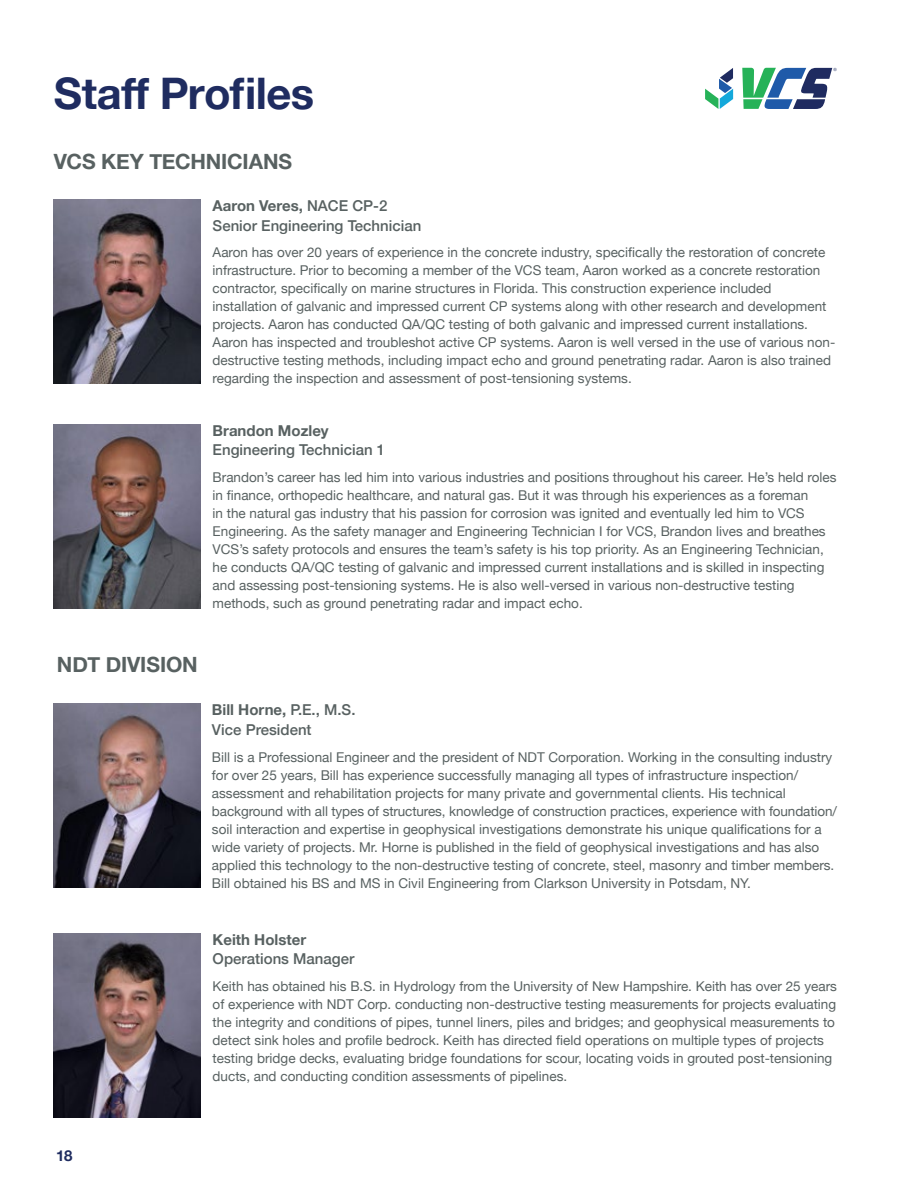
<style>
.page{position:relative;width:918px;height:1188px;background:#fff}
.page>*{position:absolute;margin:0;border:0;box-sizing:border-box;transform-origin:0 0}
.t1{font:700 43.5px "Helvetica Neue";letter-spacing:-.015em;color:#1f2c60}
.t2{font:700 21px "Helvetica Neue";letter-spacing:-.005em;color:#586161}
.Bullets{font:500 15px/19.5px "Helvetica Neue";color:#586161}
.t3{font:700 15px "Helvetica Neue";color:#1f2c60}
.STAFF_BIOS{font:13.5px/18px "Helvetica Neue";color:#586161}
.Bullets-2{font:13.5px/18px "Helvetica Neue";color:#586161}
.s1{font-weight:700}
</style>
<div class="page">
<img style="left:53px;top:704px;width:147px;height:184px">
<img style="left:53px;top:199px;width:147px;height:184px">
<img style="left:53px;top:424px;width:147px;height:184px">
<img style="left:53px;top:933px;width:147px;height:184px">
<svg style="left:742px;top:68px;width:95px;height:41px"></svg>
<svg style="left:705px;top:68px;width:28px;height:41px"></svg>
<p class="t1" style="left:54px;top:59px;width:262px">Staff Profiles</p>
<h5 class="t2" style="left:54px;top:145px;width:240px">VCS KEY TECHNICIANS</h5>
<p class="Bullets" style="left:213px;top:195px;width:210px"><span class="s1">Aaron Veres,</span> NACE CP-2<br>Senior Engineering Technician</p>
<p class="STAFF_BIOS" style="left:213px;top:244px;width:624px">Aaron has over 20 years of experience in the concrete industry, specifically the restoration of concrete infrastructure. Prior to becoming a member of the VCS team, Aaron worked as a concrete restoration contractor, specifically on marine structures in Florida. This construction experience included installation of galvanic and impressed current CP systems along with other research and development projects. Aaron has conducted QA/QC testing of both galvanic and impressed current installations.<br>Aaron has inspected and troubleshot active CP systems. Aaron is well versed in the use of various non&shy;destructive testing methods, including impact echo and ground penetrating radar. Aaron is also trained regarding the inspection and assessment of post-tensioning systems.</p>
<p class="Bullets" style="left:213px;top:419px;width:174px"><span class="s1">Brandon Mozley<br></span>Engineering Technician 1</p>
<p class="STAFF_BIOS" style="left:213px;top:469px;width:625px">Brandon’s career has led him into various industries and positions throughout his career. He’s held roles in finance, orthopedic healthcare, and natural gas. But it was through his experiences as a foreman<br>in the natural gas industry that his passion for corrosion was ignited and eventually led him to VCS Engineering. As the safety manager and Engineering Technician I for VCS, Brandon lives and breathes VCS’s safety protocols and ensures the team’s safety is his top priority. As an Engineering Technician, he conducts QA/QC testing of galvanic and impressed current installations and is skilled in inspecting and assessing post-tensioning systems. He is also well-versed in various non-destructive testing methods, such as ground penetrating radar and impact echo.</p>
<h5 class="t2" style="left:57px;top:648px;width:142px">NDT DIVISION</h5>
<p class="Bullets" style="left:212px;top:699px;width:145px"><span class="s1">Bill Horne,</span> P.E., M.S.<br>Vice President</p>
<p class="Bullets-2" style="left:212px;top:749px;width:627px">Bill is a Professional Engineer and the president of NDT Corporation. Working in the consulting industry for over 25 years, Bill has experience successfully managing all types of infrastructure inspection/ assessment and rehabilitation projects for many private and governmental clients. His technical background with all types of structures, knowledge of construction practices, experience with foundation/ soil interaction and expertise in geophysical investigations demonstrate his unique qualifications for a wide variety of projects. Mr. Horne is published in the field of geophysical investigations and has also applied this technology to the non-destructive testing of concrete, steel, masonry and timber members.<br>Bill obtained his BS and MS in Civil Engineering from Clarkson University in Potsdam, NY.</p>
<p class="Bullets" style="left:213px;top:929px;width:143px"><span class="s1">Keith Holster<br></span>Operations Manager</p>
<p class="STAFF_BIOS" style="left:213px;top:978px;width:626px">Keith has obtained his B.S. in Hydrology from the University of New Hampshire. Keith has over 25 years of experience with NDT Corp. conducting non-destructive testing measurements for projects evaluating the integrity and conditions of pipes, tunnel liners, piles and bridges; and geophysical measurements to detect sink holes and profile bedrock. Keith has directed field operations on multiple types of projects testing bridge decks, evaluating bridge foundations for scour, locating voids in grouted post-tensioning ducts, and conducting condition assessments of pipelines.</p>
<p class="t3" style="left:56px;top:1144px;width:18px">18</p>
</div>
